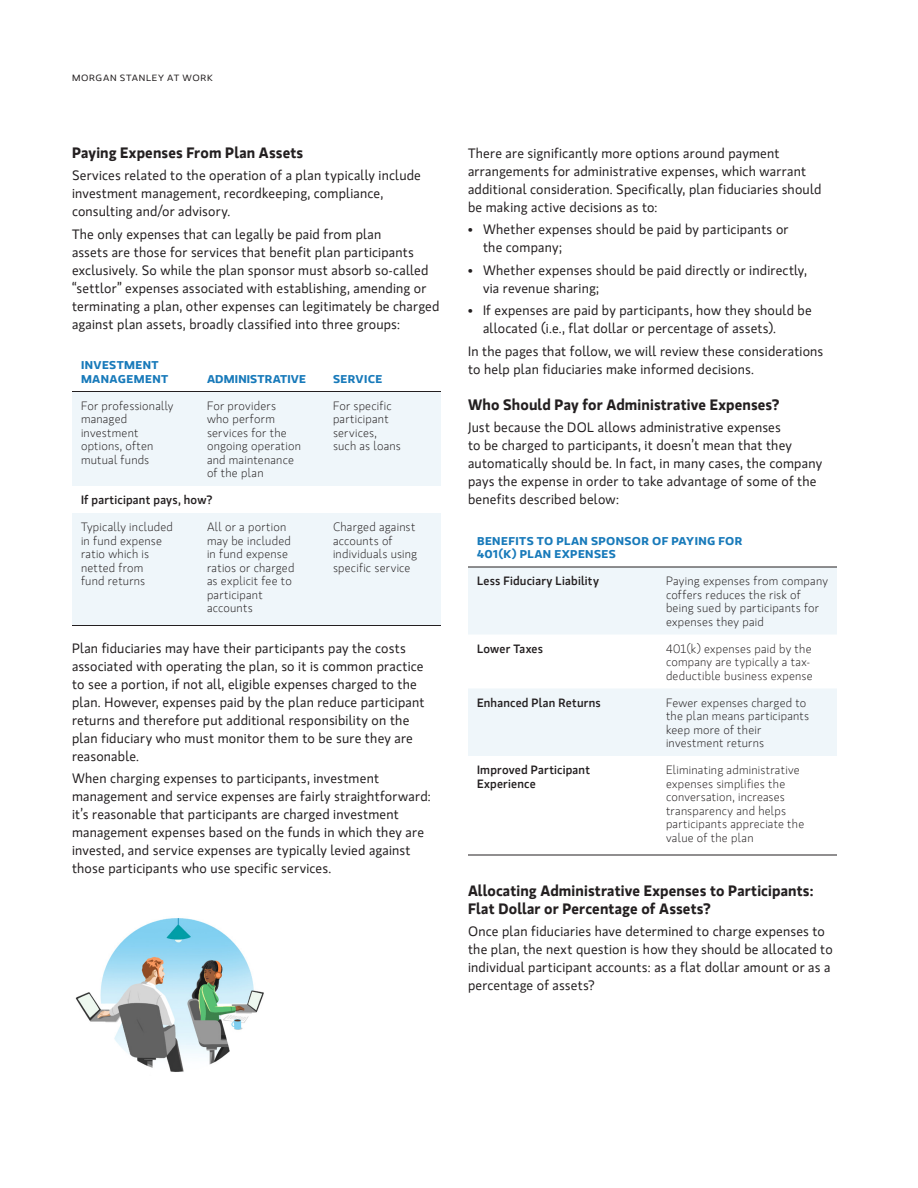
<style>
.page{position:relative;width:918px;height:1188px;background:#fff}
.page>*{position:absolute;margin:0;border:0;box-sizing:border-box;transform-origin:0 0}
.Body_Head___MSAW{font:700 15px/18px "MS Gloriola II Std";letter-spacing:.01em;color:#231f20}
.Body__G-Reg__1st{font:13.5px/18px "MS Gloriola II Std";letter-spacing:.015em;color:#231f20}
.Body__G-Reg{font:13.5px/18px "MS Gloriola II Std";letter-spacing:.015em;color:#231f20}
.Table_Data{font:300 12px/13.5px "MS Gloriola II Std";letter-spacing:.02em;color:#231f20}
.Table_Data-2{font:500 12px/13.5px "MS Gloriola II Std";letter-spacing:.02em;color:#231f20}
.Table_Header_Blue{font:700 11.25px/13.5px "MS Gloriola II Std";letter-spacing:.03em;color:#187aba;scale:1.1 1}
.Table_Header_Blue-2{font:700 11.25px "MS Gloriola II Std";letter-spacing:.01em;color:#187aba;scale:1.1 1}
.t1{font:9px "MS Gloriola II Std";letter-spacing:.07em;color:#231f20;scale:1.1 1}
.s1{font-size:12px}
</style>
<div class="page">
<svg style="left:72px;top:392px;width:369px;height:233px;fill:#eff6fa"></svg>
<hr style="left:72px;top:391px;width:126px;height:1px;background:#231f20">
<hr style="left:198px;top:391px;width:126px;height:1px;background:#231f20">
<hr style="left:324px;top:391px;width:117px;height:1px;background:#231f20">
<hr style="left:72px;top:625px;width:126px;height:1px;background:#231f20">
<hr style="left:198px;top:625px;width:126px;height:1px;background:#231f20">
<hr style="left:324px;top:625px;width:117px;height:1px;background:#231f20">
<svg style="left:468px;top:568px;width:369px;height:188px;fill:#eff6fa"></svg>
<hr style="left:468px;top:567px;width:189px;height:1px;background:#231f20">
<hr style="left:657px;top:567px;width:180px;height:1px;background:#231f20">
<hr style="left:468px;top:855px;width:189px;height:1px;background:#231f20">
<hr style="left:657px;top:855px;width:180px;height:1px;background:#231f20">
<img style="left:75px;top:918px;width:189px;height:154px">
<p class="t1" style="left:72px;top:72px;width:130px">MORGAN STANLEY AT WORK</p>
<p class="Body_Head___MSAW" style="left:72px;top:143px;width:233px">Paying Expenses From Plan Assets</p>
<p class="Body__G-Reg__1st" style="left:72px;top:166px;width:351px">Services related to the operation of a plan typically include investment management, recordkeeping, compliance, consulting and/or advisory.</p>
<p class="Body__G-Reg__1st" style="left:72px;top:224px;width:369px">The only expenses that can legally be paid from plan<br>assets are those for services that benefit plan participants exclusively. So while the plan sponsor must absorb so-called “settlor” expenses associated with establishing, amending or terminating a plan, other expenses can legitimately be charged against plan assets, broadly classified into three groups:</p>
<p class="Table_Header_Blue" style="left:81px;top:358px;width:81px">INVESTMENT<br>MANAGEMENT</p>
<p class="Table_Header_Blue-2" style="left:207px;top:371px;width:91px">ADMINISTRATIVE</p>
<p class="Table_Header_Blue" style="left:333px;top:371px;width:46px">SERVICE</p>
<p class="Table_Data" style="left:81px;top:398px;width:94px">For professionally managed investment options, often mutual funds</p>
<p class="Table_Data" style="left:207px;top:398px;width:96px">For providers who perform services for the ongoing operation and maintenance of the plan</p>
<p class="Table_Data" style="left:333px;top:398px;width:69px">For specific participant services, such as loans</p>
<p class="Table_Data-2" style="left:81px;top:493px;width:133px">If participant pays, how?</p>
<p class="Table_Data" style="left:81px;top:520px;width:94px">Typically included in fund expense ratio which is netted from<br>fund returns</p>
<p class="Table_Data" style="left:207px;top:520px;width:89px">All or a portion may be included in fund expense ratios or charged as explicit fee to participant accounts</p>
<p class="Table_Data" style="left:333px;top:520px;width:86px">Charged against accounts of individuals using specific service</p>
<p class="Body__G-Reg__1st" style="left:72px;top:638px;width:354px">Plan fiduciaries may have their participants pay the costs associated with operating the plan, so it is common practice to see a portion, if not all, eligible expenses charged to the plan. However, expenses paid by the plan reduce participant returns and therefore put additional responsibility on the plan fiduciary who must monitor them to be sure they are reasonable.</p>
<p class="Body__G-Reg__1st" style="left:72px;top:769px;width:360px">When charging expenses to participants, investment management and service expenses are fairly straightforward: it’s reasonable that participants are charged investment management expenses based on the funds in which they are invested, and service expenses are typically levied against those participants who use specific services.</p>
<p class="Body__G-Reg__1st" style="left:468px;top:143px;width:355px">There are significantly more options around payment arrangements for administrative expenses, which warrant additional consideration. Specifically, plan fiduciaries should be making active decisions as to:</p>
<p class="Body__G-Reg__1st" style="left:483px;top:220px;width:307px;text-indent:-15px"><span class="s1">•</span> Whether expenses should be paid by participants or the company;</p>
<p class="Body__G-Reg__1st" style="left:483px;top:260px;width:325px;text-indent:-15px"><span class="s1">•</span> Whether expenses should be paid directly or indirectly, via revenue sharing;</p>
<p class="Body__G-Reg__1st" style="left:483px;top:301px;width:330px;text-indent:-15px"><span class="s1">•</span> If expenses are paid by participants, how they should be allocated (i.e., flat dollar or percentage of assets).</p>
<p class="Body__G-Reg__1st" style="left:468px;top:341px;width:357px">In the pages that follow, we will review these considerations to help plan fiduciaries make informed decisions.</p>
<p class="Body_Head___MSAW" style="left:468px;top:395px;width:313px">Who Should Pay for Administrative Expenses?</p>
<p class="Body__G-Reg__1st" style="left:468px;top:418px;width:356px">Just because the DOL allows administrative expenses<br>to be charged to participants, it doesn’t mean that they automatically should be. In fact, in many cases, the company pays the expense in order to take advantage of some of the benefits described below:</p>
<p class="Table_Header_Blue" style="left:477px;top:533px;width:243px">BENEFITS TO PLAN SPONSOR OF PAYING FOR<br>401(K) PLAN EXPENSES</p>
<p class="Table_Data-2" style="left:477px;top:574px;width:123px">Less Fiduciary Liability</p>
<p class="Table_Data" style="left:666px;top:574px;width:164px">Paying expenses from company coffers reduces the risk of being sued by participants for expenses they paid</p>
<p class="Table_Data-2" style="left:477px;top:641px;width:68px">Lower Taxes</p>
<p class="Table_Data" style="left:666px;top:641px;width:148px">401(k) expenses paid by the company are typically a tax&shy;deductible business expense</p>
<p class="Table_Data-2" style="left:477px;top:695px;width:125px">Enhanced Plan Returns</p>
<p class="Table_Data" style="left:666px;top:695px;width:145px">Fewer expenses charged to the plan means participants keep more of their investment returns</p>
<p class="Table_Data-2" style="left:477px;top:763px;width:115px">Improved Participant<br>Experience</p>
<p class="Table_Data" style="left:666px;top:763px;width:140px">Eliminating administrative expenses simplifies the conversation, increases transparency and helps participants appreciate the value of the plan</p>
<p class="Body_Head___MSAW" style="left:468px;top:881px;width:347px">Allocating Administrative Expenses to Participants:<br>Flat Dollar or Percentage of Assets?</p>
<p class="Body__G-Reg" style="left:468px;top:922px;width:366px">Once plan fiduciaries have determined to charge expenses to the plan, the next question is how they should be allocated to individual participant accounts: as a flat dollar amount or as a percentage of assets?</p>
</div>
